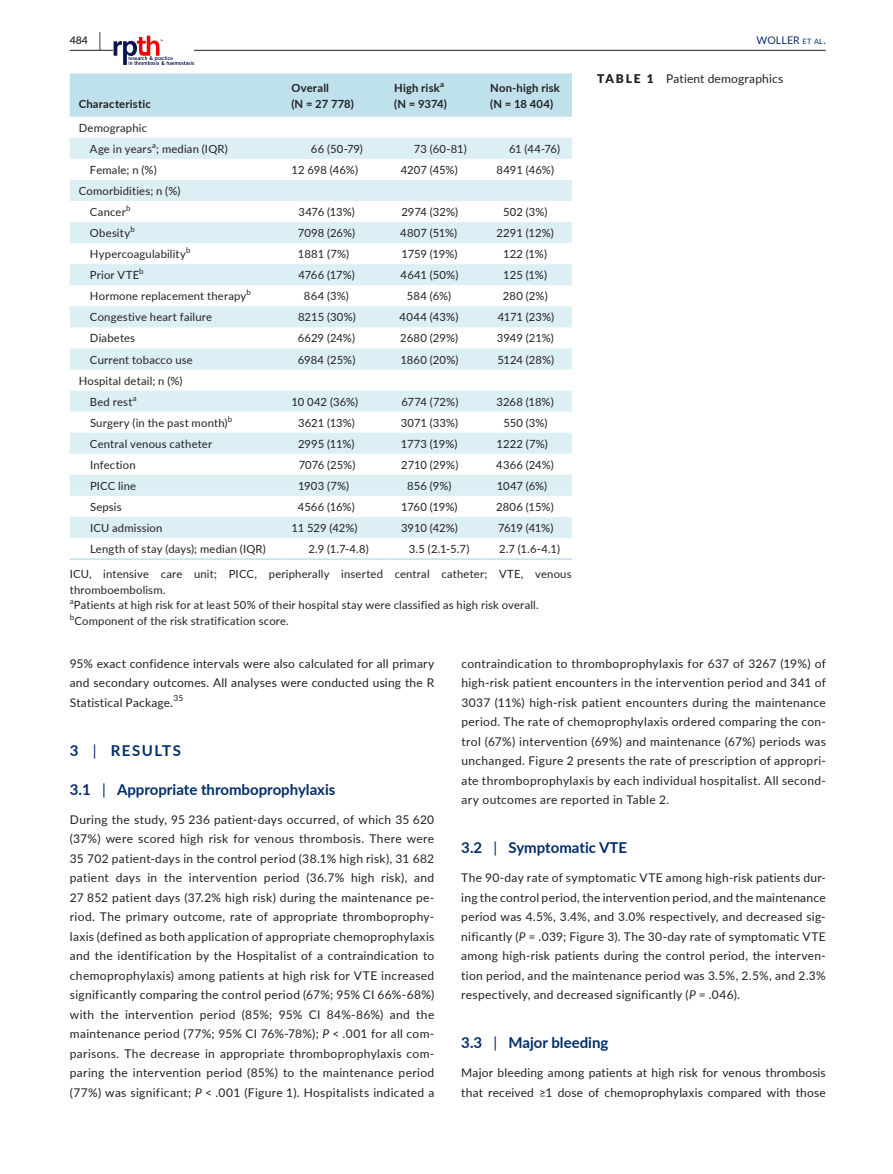
<style>
.page{position:relative;width:893px;height:1174px;background:#fff}
.page>*{position:absolute;margin:0;border:0;box-sizing:border-box;transform-origin:0 0}
.t1{font:700 15px "Lato";color:#002c6b}
.t2{font:700 15px "Lato";letter-spacing:.1em;color:#002c6b}
.t3{font:12px/19.5px "Lato";letter-spacing:.02em;color:#231f20;text-align:justify}
.t4{font:11.25px/21px "Lato";letter-spacing:.015em;color:#231f20}
.t5{font:700 11.25px/15.8px "Lato";letter-spacing:.015em;color:#231f20}
.t6{font:10.5px "Lato";letter-spacing:.02em;color:#002c6b}
.t7{font:600 10.5px "Lato";color:#231f20}
.t8{font:8.4px "Lato";color:#231f20}
.t9{font:7.8px "Lato";color:#231f20}
.t10{font:700 7.8px "Lato";color:#231f20}
.s1{font-size:19.5px}
.s2{font-size:7.35px}
.s3{font-weight:900}
.s4{font-weight:400}
.s5{font-style:italic}
</style>
<div class="page">
<hr style="left:70px;top:50px;width:756px;height:1px;background:#231f20">
<svg style="left:114px;top:36px;width:80px;height:29px"></svg>
<div style="left:70px;top:73px;width:502px;height:44px;background:#bee1eb"></div>
<svg style="left:70px;top:138px;width:502px;height:400px;fill:#dceff4"></svg>
<hr style="left:70px;top:558px;width:212px;height:2px;background:#bee1eb">
<hr style="left:282px;top:558px;width:103px;height:2px;background:#bee1eb">
<hr style="left:385px;top:558px;width:96px;height:2px;background:#bee1eb">
<hr style="left:481px;top:558px;width:91px;height:2px;background:#bee1eb">
<p class="t7" style="left:70px;top:33px;width:33px">484 <span class="s1">|</span></p>
<p class="t6" style="left:756px;top:33px;width:71px">WOLLER <span class="s2">et al</span>.</p>
<p class="t5" style="left:79px;top:95px;width:74px">Characteristic</p>
<p class="t5" style="left:291px;top:79px;width:64px">Overall<br>(N = 27 778)</p>
<p class="t5" style="left:394px;top:79px;width:47px">High risk</p>
<p class="t10" style="left:440px;top:78px;width:5px">a</p>
<p class="t5" style="left:394px;top:95px;width:54px">(N = 9374)</p>
<p class="t5" style="left:490px;top:79px;width:71px">Non-high risk (N = 18 404)</p>
<p class="t4" style="left:90px;top:117px;width:139px;text-indent:-11px">Demographic<br>Age in years ; median (IQR)</p>
<p class="t9" style="left:152px;top:139px;width:5px">a</p>
<p class="t4" style="left:311px;top:138px;width:54px">66 (50-79)</p>
<p class="t4" style="left:414px;top:138px;width:54px">73 (60-81)</p>
<p class="t4" style="left:509px;top:138px;width:53px">61 (44-76)</p>
<p class="t4" style="left:90px;top:159px;width:68px">Female; n (%)</p>
<p class="t4" style="left:291px;top:159px;width:68px">12 698 (46%)</p>
<p class="t4" style="left:401px;top:159px;width:58px">4207 (45%)</p>
<p class="t4" style="left:497px;top:159px;width:59px">8491 (46%)</p>
<p class="t4" style="left:90px;top:180px;width:92px;text-indent:-11px">Comorbidities; n (%)<br>Cancer</p>
<p class="t9" style="left:126px;top:202px;width:6px">b</p>
<p class="t4" style="left:298px;top:201px;width:58px">3476 (13%)</p>
<p class="t4" style="left:401px;top:201px;width:58px">2974 (32%)</p>
<p class="t4" style="left:503px;top:201px;width:46px">502 (3%)</p>
<p class="t4" style="left:90px;top:222px;width:42px">Obesity</p>
<p class="t9" style="left:130px;top:224px;width:6px">b</p>
<p class="t4" style="left:298px;top:222px;width:59px">7098 (26%)</p>
<p class="t4" style="left:400px;top:222px;width:58px">4807 (51%)</p>
<p class="t4" style="left:497px;top:222px;width:59px">2291 (12%)</p>
<p class="t4" style="left:90px;top:243px;width:97px">Hypercoagulability</p>
<p class="t9" style="left:186px;top:245px;width:6px">b</p>
<p class="t4" style="left:298px;top:243px;width:53px">1881 (7%)</p>
<p class="t4" style="left:401px;top:243px;width:58px">1759 (19%)</p>
<p class="t4" style="left:503px;top:243px;width:45px">122 (1%)</p>
<p class="t4" style="left:90px;top:264px;width:51px">Prior VTE</p>
<p class="t9" style="left:139px;top:266px;width:6px">b</p>
<p class="t4" style="left:299px;top:264px;width:58px">4766 (17%)</p>
<p class="t4" style="left:400px;top:264px;width:59px">4641 (50%)</p>
<p class="t4" style="left:503px;top:264px;width:45px">125 (1%)</p>
<p class="t4" style="left:90px;top:285px;width:158px">Hormone replacement therapy</p>
<p class="t9" style="left:247px;top:287px;width:6px">b</p>
<p class="t4" style="left:304px;top:285px;width:46px">864 (3%)</p>
<p class="t4" style="left:407px;top:285px;width:46px">584 (6%)</p>
<p class="t4" style="left:503px;top:285px;width:46px">280 (2%)</p>
<p class="t4" style="left:90px;top:306px;width:124px">Congestive heart failure</p>
<p class="t4" style="left:298px;top:306px;width:59px">8215 (30%)</p>
<p class="t4" style="left:399px;top:306px;width:60px">4044 (43%)</p>
<p class="t4" style="left:498px;top:306px;width:58px">4171 (23%)</p>
<p class="t4" style="left:90px;top:327px;width:47px">Diabetes</p>
<p class="t4" style="left:298px;top:327px;width:59px">6629 (24%)</p>
<p class="t4" style="left:400px;top:327px;width:60px">2680 (29%)</p>
<p class="t4" style="left:497px;top:327px;width:58px">3949 (21%)</p>
<p class="t4" style="left:90px;top:348px;width:104px">Current tobacco use</p>
<p class="t4" style="left:298px;top:348px;width:59px">6984 (25%)</p>
<p class="t4" style="left:400px;top:348px;width:60px">1860 (20%)</p>
<p class="t4" style="left:497px;top:348px;width:58px">5124 (28%)</p>
<p class="t4" style="left:90px;top:369px;width:94px;text-indent:-11px">Hospital detail; n (%)<br>Bed rest</p>
<p class="t9" style="left:133px;top:392px;width:5px">a</p>
<p class="t4" style="left:291px;top:390px;width:68px">10 042 (36%)</p>
<p class="t4" style="left:401px;top:390px;width:58px">6774 (72%)</p>
<p class="t4" style="left:497px;top:390px;width:59px">3268 (18%)</p>
<p class="t4" style="left:90px;top:411px;width:139px">Surgery (in the past month)</p>
<p class="t9" style="left:228px;top:413px;width:6px">b</p>
<p class="t4" style="left:298px;top:411px;width:58px">3621 (13%)</p>
<p class="t4" style="left:401px;top:411px;width:59px">3071 (33%)</p>
<p class="t4" style="left:503px;top:411px;width:46px">550 (3%)</p>
<p class="t4" style="left:90px;top:433px;width:124px">Central venous catheter</p>
<p class="t4" style="left:298px;top:433px;width:58px">2995 (11%)</p>
<p class="t4" style="left:401px;top:433px;width:58px">1773 (19%)</p>
<p class="t4" style="left:496px;top:433px;width:53px">1222 (7%)</p>
<p class="t4" style="left:90px;top:454px;width:47px">Infection</p>
<p class="t4" style="left:299px;top:454px;width:58px">7076 (25%)</p>
<p class="t4" style="left:401px;top:454px;width:59px">2710 (29%)</p>
<p class="t4" style="left:496px;top:454px;width:59px">4366 (24%)</p>
<p class="t4" style="left:90px;top:475px;width:48px">PICC line</p>
<p class="t4" style="left:298px;top:475px;width:53px">1903 (7%)</p>
<p class="t4" style="left:407px;top:475px;width:46px">856 (9%)</p>
<p class="t4" style="left:497px;top:475px;width:52px">1047 (6%)</p>
<p class="t4" style="left:90px;top:496px;width:33px">Sepsis</p>
<p class="t4" style="left:298px;top:496px;width:58px">4566 (16%)</p>
<p class="t4" style="left:401px;top:496px;width:58px">1760 (19%)</p>
<p class="t4" style="left:496px;top:496px;width:59px">2806 (15%)</p>
<p class="t4" style="left:90px;top:517px;width:74px">ICU admission</p>
<p class="t4" style="left:291px;top:517px;width:68px">11 529 (42%)</p>
<p class="t4" style="left:401px;top:517px;width:58px">3910 (42%)</p>
<p class="t4" style="left:498px;top:517px;width:57px">7619 (41%)</p>
<p class="t4" style="left:90px;top:538px;width:177px">Length of stay (days); median (IQR)</p>
<p class="t4" style="left:308px;top:538px;width:62px">2.9 (1.7-4.8)</p>
<p class="t4" style="left:409px;top:538px;width:62px">3.5 (2.1-5.7)</p>
<p class="t4" style="left:499px;top:538px;width:63px">2.7 (1.6-4.1)</p>
<p class="t4" style="left:70px;top:565px;width:503px;line-height:15.8px">ICU, intensive care unit; PICC, peripherally inserted central catheter; VTE, venous thromboembolism.</p>
<p class="t9" style="left:70px;top:596px;width:5px">a</p>
<p class="t4" style="left:74px;top:594px;width:466px">Patients at high risk for at least 50% of their hospital stay were classified as high risk overall.</p>
<p class="t9" style="left:70px;top:611px;width:6px">b</p>
<p class="t4" style="left:74px;top:610px;width:216px">Component of the risk stratification score.</p>
<p class="t3" style="left:597px;top:68px;width:188px"><span class="s3">TABLE 1</span> Patient demographics</p>
<p class="t3" style="left:70px;top:653px;width:366px">95% exact confidence intervals were also calculated for all primary and secondary outcomes. All analyses were conducted using the R Statistical Package.</p>
<p class="t8" style="left:173px;top:692px;width:11px">35</p>
<p class="t2" style="left:70px;top:739px;width:113px">3 <span class="s4">|</span> RESULTS</p>
<p class="t1" style="left:70px;top:778px;width:267px">3.1 <span class="s4">|</span> Appropriate thromboprophylaxis</p>
<p class="t3" style="left:70px;top:809px;width:366px">During the study, 95 236 patient-days occurred, of which 35 620 (37%) were scored high risk for venous thrombosis. There were 35 702 patient-days in the control period (38.1% high risk), 31 682 patient days in the intervention period (36.7% high risk), and 27 852 patient days (37.2% high risk) during the maintenance pe&shy;riod. The primary outcome, rate of appropriate thromboprophy&shy;laxis (defined as both application of appropriate chemoprophylaxis and the identification by the Hospitalist of a contraindication to chemoprophylaxis) among patients at high risk for VTE increased significantly comparing the control period (67%; 95% CI 66%-68%) with the intervention period (85%; 95% CI 84%-86%) and the maintenance period (77%; 95% CI 76%-78%); <span class="s5">P</span> &lt; .001 for all com&shy;parisons. The decrease in appropriate thromboprophylaxis com&shy;paring the intervention period (85%) to the maintenance period (77%) was significant; <span class="s5">P</span> &lt; .001 (Figure 1). Hospitalists indicated a</p>
<p class="t3" style="left:461px;top:653px;width:366px">contraindication to thromboprophylaxis for 637 of 3267 (19%) of high-risk patient encounters in the intervention period and 341 of 3037 (11%) high-risk patient encounters during the maintenance period. The rate of chemoprophylaxis ordered comparing the con&shy;trol (67%) intervention (69%) and maintenance (67%) periods was unchanged. Figure 2 presents the rate of prescription of appropri&shy;ate thromboprophylaxis by each individual hospitalist. All second&shy;ary outcomes are reported in Table 2.</p>
<p class="t1" style="left:461px;top:836px;width:167px">3.2 <span class="s4">|</span> Symptomatic VTE</p>
<p class="t3" style="left:461px;top:867px;width:366px">The 90-day rate of symptomatic VTE among high-risk patients dur&shy;ing the control period, the intervention period, and the maintenance period was 4.5%, 3.4%, and 3.0% respectively, and decreased sig&shy;nificantly (<span class="s5">P</span> = .039; Figure 3). The 30-day rate of symptomatic VTE among high-risk patients during the control period, the interven&shy;tion period, and the maintenance period was 3.5%, 2.5%, and 2.3% respectively, and decreased significantly (<span class="s5">P</span> = .046).</p>
<p class="t1" style="left:461px;top:1031px;width:149px">3.3 <span class="s4">|</span> Major bleeding</p>
<p class="t3" style="left:461px;top:1062px;width:366px">Major bleeding among patients at high risk for venous thrombosis that received ≥1 dose of chemoprophylaxis compared with those</p>
</div>
